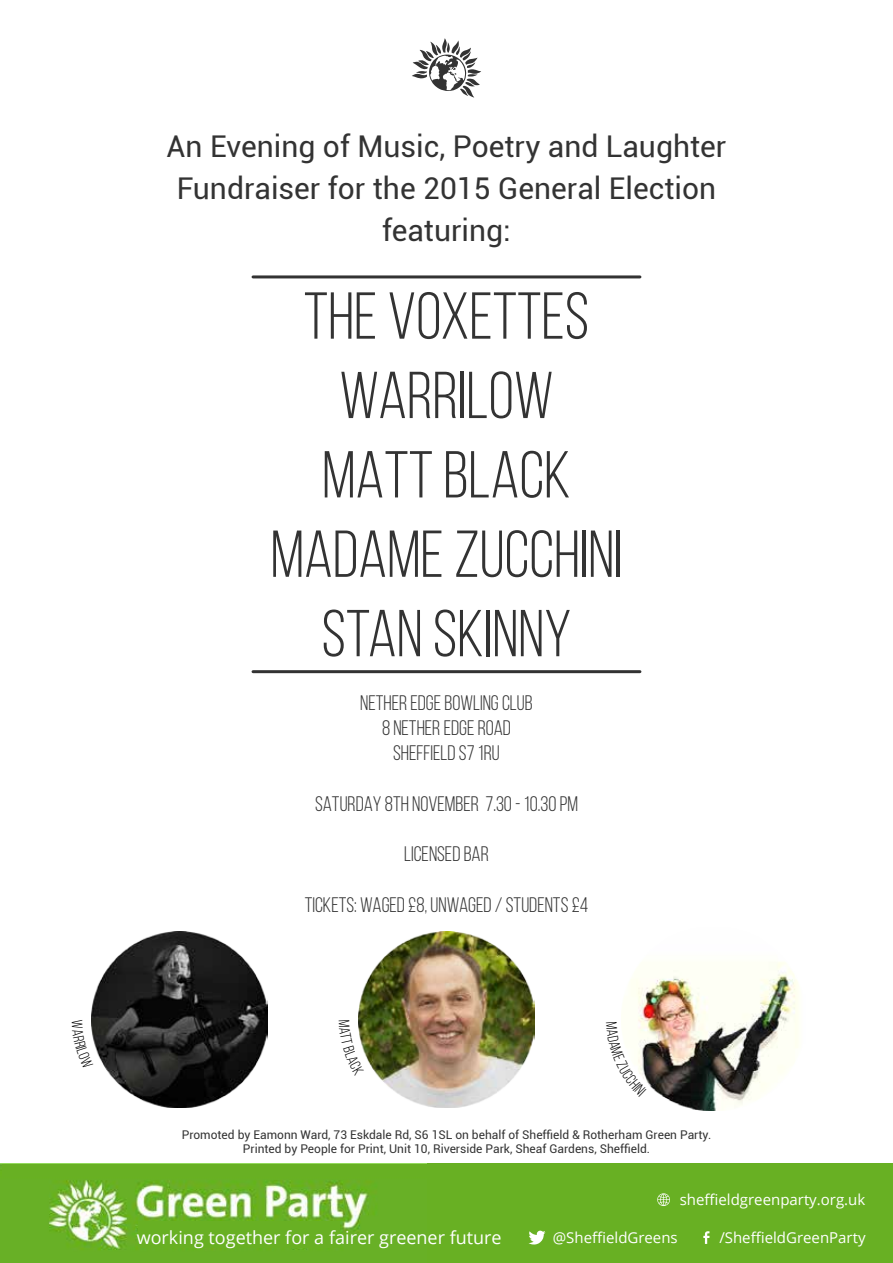
<style>
.page{position:relative;width:893px;height:1263px;background:#fff}
.page>*{position:absolute;margin:0;border:0;box-sizing:border-box;transform-origin:0 0}
.t1{font:66.15px/79.3px "Bebas Neue";color:#333;text-align:center}
.t2{font:30px/42px "Roboto";color:#333;text-align:center}
.t3{font:21px/25.2px "Bebas Neue";color:#333;text-align:center}
.t4{font:18px "Open Sans";color:#fff}
.t5{font:15px "Open Sans";color:#fff}
.t6{font:12px/14.4px "Roboto";color:#333;text-align:center}
</style>
<div class="page">
<div style="left:0;top:1164px;width:893px;height:99px;background:#68b023"></div>
<img style="left:0;top:1164px;width:374px;height:86px">
<div style="left:138px;top:1221px;width:201px;height:27px;background:#68b023"></div>
<div style="left:2px;top:1164px;width:500px;height:12px;background:#68b023"></div>
<svg style="left:412px;top:38px;width:69px;height:60px"></svg>
<hr style="left:253px;top:275px;width:387px;height:3px;background:#333">
<hr style="left:253px;top:670px;width:387px;height:3px;background:#333">
<svg style="left:529px;top:1230px;width:16px;height:14px"></svg>
<svg style="left:703px;top:1231px;width:6px;height:13px"></svg>
<img style="left:91px;top:931px;width:176px;height:176px">
<img style="left:359px;top:931px;width:175px;height:176px">
<svg style="left:657px;top:1193px;width:13px;height:13px"></svg>
<img style="left:630px;top:962px;width:169px;height:148px">
<svg style="left:91px;top:1020px;width:2px;height:49px"></svg>
<svg style="left:358px;top:1020px;width:6px;height:55px"></svg>
<svg style="left:630px;top:1022px;width:16px;height:74px"></svg>
<h2 class="t2" style="left:167px;top:124px;width:561px">An Evening of Music, Poetry and Laughter<br>Fundraiser for the 2015 General Election featuring:</h2>
<h1 class="t1" style="left:271px;top:276px;width:353px">THE VOXETTES<br>WARRILOW<br>MATT BLACK<br>MADAME ZUCCHINI<br>STAN SKINNY</h1>
<h3 class="t3" style="left:360px;top:690px;width:174px">NETHER EDGE BOWLING CLUB<br>8 NETHER EDGE ROAD<br>SHEFFIELD S7 1RU</h3>
<h3 class="t3" style="left:315px;top:791px;width:264px">SATURDAY 8TH NOVEMBER 7.30 - 10.30 PM</h3>
<h3 class="t3" style="left:404px;top:841px;width:86px">LICENSED BAR</h3>
<h3 class="t3" style="left:305px;top:892px;width:285px">TICKETS: Waged £8, UNWAGED / STUDENTS £4</h3>
<p class="t6" style="left:182px;top:1127px;width:531px">Promoted by Eamonn Ward, 73 Eskdale Rd, S6 1SL on behalf of Sheffield &amp; Rotherham Green Party.<br>Printed by People for Print, Unit 10, Riverside Park, Sheaf Gardens, Sheffield.</p>
<h3 class="t4" style="left:137px;top:1225px;width:366px">working together for a fairer greener future</h3>
<p class="t5" style="left:680px;top:1189px;width:187px">sheffieldgreenparty.org.uk</p>
<p class="t5" style="left:553px;top:1227px;width:126px">@SheffieldGreens</p>
<p class="t5" style="left:719px;top:1227px;width:148px">/SheffieldGreenParty</p>
</div>
